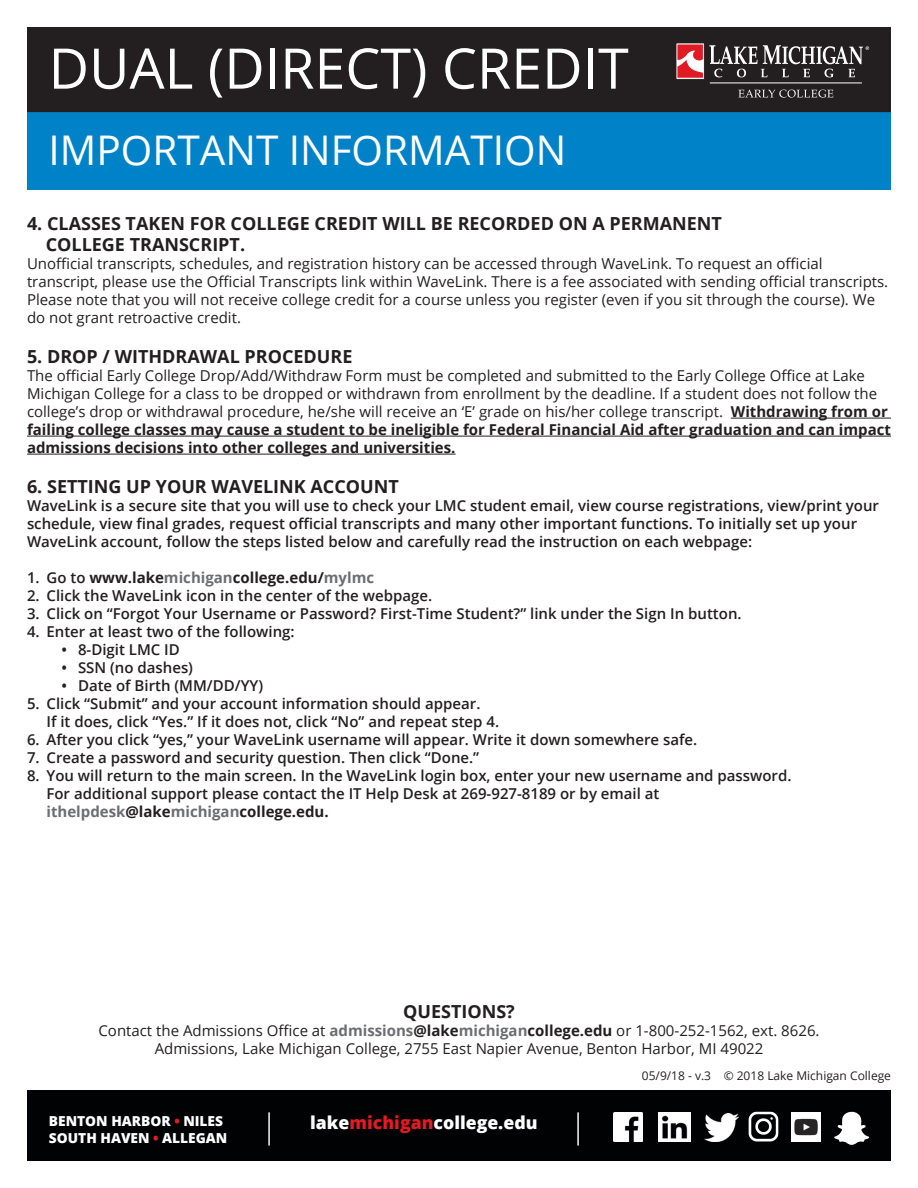
<style>
.page{position:relative;width:918px;height:1188px;background:#fff}
.page>*{position:absolute;margin:0;border:0;box-sizing:border-box;transform-origin:0 0}
.t1{font:56.1px "Open Sans";color:#fff}
.t2{font:40.95px "Open Sans";color:#fff}
.t3{font:700 18px/21.6px "Open Sans";color:#231f20}
.t4{font:800 17.7px "Open Sans";color:#fff}
.t5{font:15px/18px "Open Sans";color:#231f20}
.t6{font:600 15px/18px "Open Sans";color:#231f20}
.t7{font:700 15px "Open Sans";color:#231f20}
.t8{font:800 13.8px/17px "Open Sans";color:#fff}
.t9{font:12px "Open Sans";color:#231f20}
.s1{font-weight:700}
.s2{font-weight:600}
.s3{color:#6c6d70}
.s4{font-weight:700;color:#6c6d70}
.s5{color:#e11b23}
</style>
<div class="page">
<div style="left:27px;top:27px;width:864px;height:162px;background:#0082c8"></div>
<div style="left:28px;top:28px;width:862px;height:83px;background:#231f20"></div>
<div style="left:27px;top:27px;width:864px;height:85px;border:2px solid #231f20"></div>
<hr style="left:710px;top:83px;width:152px;height:1px;background:#fff">
<svg style="left:738px;top:90px;width:95px;height:8px"></svg>
<div style="left:676px;top:43px;width:29px;height:37px;border:1px solid #231f20"></div>
<svg style="left:677px;top:45px;width:26px;height:33px"></svg>
<svg style="left:709px;top:45px;width:160px;height:32px"></svg>
<hr style="left:731px;top:418px;width:160px;height:1px;background:#231f20">
<hr style="left:27px;top:436px;width:864px;height:1px;background:#231f20">
<hr style="left:27px;top:454px;width:429px;height:1px;background:#231f20">
<div style="left:27px;top:1091px;width:864px;height:70px;background:#010203"></div>
<img style="left:614px;top:1112px;width:28px;height:29px">
<img style="left:705px;top:1114px;width:34px;height:28px">
<img style="left:748px;top:1111px;width:31px;height:31px">
<img style="left:659px;top:1112px;width:31px;height:29px">
<svg style="left:834px;top:1111px;width:35px;height:34px"></svg>
<img style="left:791px;top:1112px;width:29px;height:29px">
<hr style="left:268px;top:1112px;width:2px;height:34px;background:#fff">
<hr style="left:577px;top:1112px;width:2px;height:34px;background:#fff">
<h1 class="t1" style="left:49px;top:30px;width:582px">DUAL (DIRECT) CREDIT</h1>
<h2 class="t2" style="left:49px;top:122px;width:519px">IMPORTANT INFORMATION</h2>
<p class="t3" style="left:46px;top:212px;width:678px;text-indent:-19px">4. CLASSES TAKEN FOR COLLEGE CREDIT WILL BE RECORDED ON A PERMANENT<br>COLLEGE TRANSCRIPT.</p>
<p class="t5" style="left:27px;top:255px;width:863px">Unofficial transcripts, schedules, and registration history can be accessed through WaveLink. To request an official transcript, please use the Official Transcripts link within WaveLink. There is a fee associated with sending official transcripts.<br>Please note that you will not receive college credit for a course unless you register (even if you sit through the course). We do not grant retroactive credit.</p>
<p class="t3" style="left:27px;top:345px;width:327px">5. DROP / WITHDRAWAL PROCEDURE</p>
<p class="t5" style="left:27px;top:366px;width:866px">The official Early College Drop/Add/Withdraw Form must be completed and submitted to the Early College Office at Lake Michigan College for a class to be dropped or withdrawn from enrollment by the deadline. If a student does not follow the college’s drop or withdrawal procedure, he/she will receive an ‘E’ grade on his/her college transcript. <span class="s1">Withdrawing from or failing college classes may cause a student to be ineligible for Federal Financial Aid after graduation and can impact admissions decisions into other colleges and universities.</span></p>
<p class="t3" style="left:27px;top:475px;width:373px">6. SETTING UP YOUR WAVELINK ACCOUNT</p>
<p class="t6" style="left:27px;top:496px;width:854px">WaveLink is a secure site that you will use to check your LMC student email, view course registrations, view/print your schedule, view final grades, request official transcripts and many other important functions. To initially set up your<br>WaveLink account, follow the steps listed below and carefully read the instruction on each webpage:</p>
<p class="t7" style="left:27px;top:567px;width:349px"><span class="s2">1. Go to</span> www.lake<span class="s3">michigan</span>college.edu/<span class="s3">mylmc</span></p>
<p class="t6" style="left:27px;top:586px;width:407px">2. Click the WaveLink icon in the center of the webpage.</p>
<p class="t6" style="left:27px;top:604px;width:716px">3. Click on “Forgot Your Username or Password? First-Time Student?” link under the Sign In button.</p>
<p class="t6" style="left:27px;top:622px;width:269px">4. Enter at least two of the following:</p>
<p class="t6" style="left:62px;top:640px;width:120px">• 8-Digit LMC ID</p>
<p class="t6" style="left:62px;top:658px;width:133px">• SSN (no dashes)</p>
<p class="t6" style="left:62px;top:676px;width:203px">• Date of Birth (MM/DD/YY)</p>
<p class="t6" style="left:46px;top:694px;width:454px;text-indent:-20px">5. Click “Submit” and your account information should appear.<br>If it does, click “Yes.” If it does not, click “No” and repeat step 4.</p>
<p class="t6" style="left:27px;top:730px;width:672px">6. After you click “yes,” your WaveLink username will appear. Write it down somewhere safe.</p>
<p class="t6" style="left:27px;top:748px;width:454px">7. Create a password and security question. Then click “Done.”</p>
<p class="t6" style="left:46px;top:766px;width:747px;text-indent:-20px">8. You will return to the main screen. In the WaveLink login box, enter your new username and password.<br>For additional support please contact the IT Help Desk at 269-927-8189 or by email at <span class="s4">ithelpdesk</span><span class="s1">@lake</span><span class="s4">michigan</span><span class="s1">college.edu.</span></p>
<p class="t3" style="left:403px;top:1000px;width:113px">QUESTIONS?</p>
<p class="t5" style="left:98px;top:1021px;width:723px;text-align:center">Contact the Admissions Office at <span class="s4">admissions</span><span class="s1">@lake</span><span class="s4">michigan</span><span class="s1">college.edu</span> or 1-800-252-1562, ext. 8626.<br>Admissions, Lake Michigan College, 2755 East Napier Avenue, Benton Harbor, MI 49022</p>
<p class="t8" style="left:49px;top:1112px;width:180px">BENTON HARBOR <span class="s5">•</span> NILES<br>SOUTH HAVEN <span class="s5">•</span> ALLEGAN</p>
<p class="t4" style="left:310px;top:1109px;width:229px">lake<span class="s5">michigan</span>college.edu</p>
<p class="t9" style="left:642px;top:1068px;width:251px">05/9/18 - v.3 © 2018 Lake Michigan College</p>
</div>
